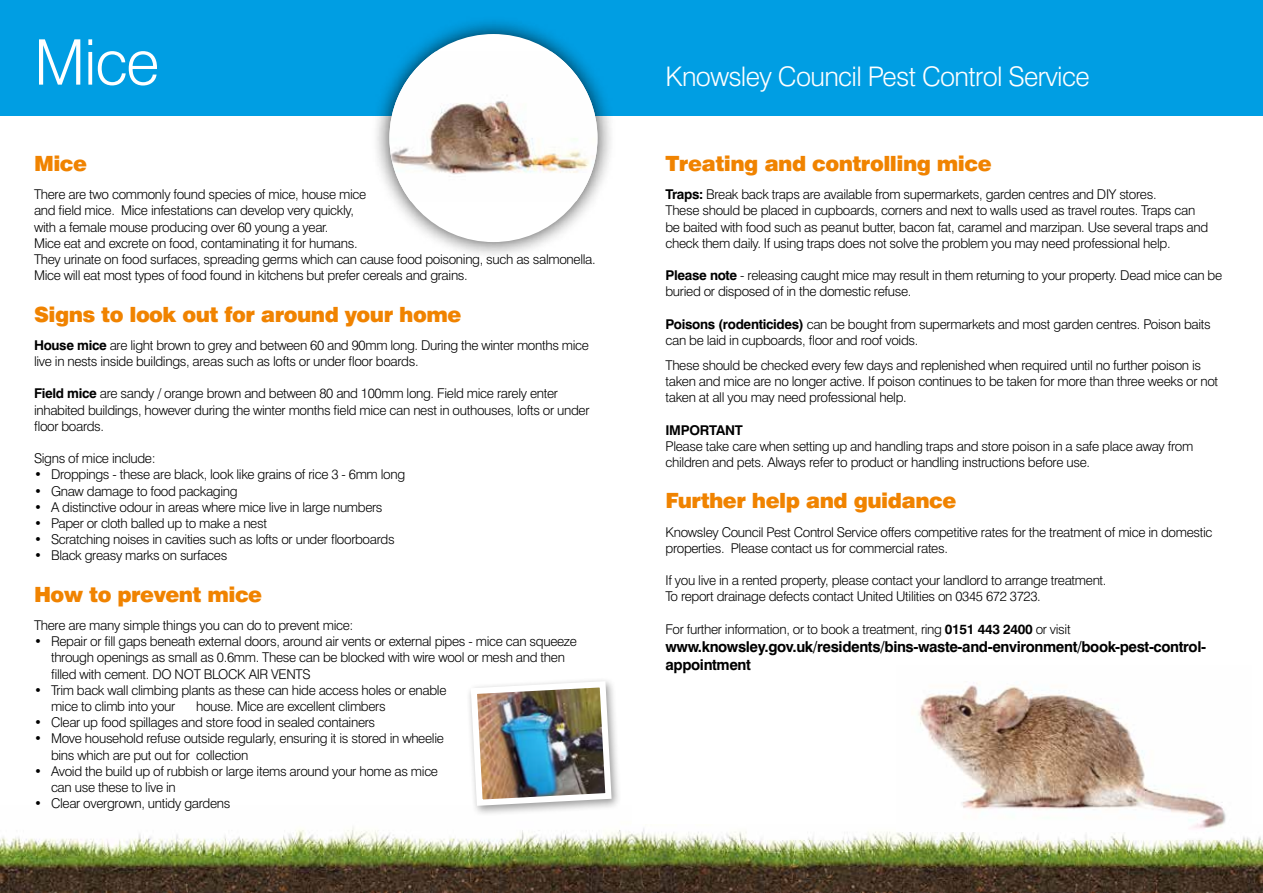
<style>
.page{position:relative;width:1263px;height:893px;background:#fff}
.page>*{position:absolute;margin:0;border:0;box-sizing:border-box;transform-origin:0 0}
.t1{font:300 63px "Swiss 721 BT";color:#fff}
.t2{font:300 27px "Swiss 721 BT";letter-spacing:-.025em;color:#fff}
.t3{font:900 21px "Swiss 721 BT";letter-spacing:-.025em;color:#f08300}
.t4{font:700 15px/18px "Swiss 721 BT";letter-spacing:-.025em;color:#000}
.t5{font:300 13.5px/16.2px "Swiss 721 BT";letter-spacing:-.025em;color:#000}
.t6{font:700 13.5px "Swiss 721 BT";letter-spacing:-.025em;color:#000}
.s1{font-weight:700}
</style>
<div class="page">
<img style="left:0;top:827px;width:631px;height:66px">
<img style="left:631px;top:828px;width:632px;height:65px">
<div style="left:0;top:0;width:1263px;height:116px;background:#009ee3"></div>
<div style="left:371px;top:15px;width:245px;height:246px;background:#000;opacity:.75"></div>
<div style="left:389px;top:34px;width:208px;height:208px;background:#fff;border-radius:50%"></div>
<img style="left:389px;top:52px;width:208px;height:149px">
<img style="left:896px;top:682px;width:356px;height:149px">
<div style="left:466px;top:676px;width:156px;height:140px;background:#000;opacity:.4"></div>
<img style="left:468px;top:678px;width:147px;height:131px">
<h1 class="t1" style="left:34px;top:24px;width:127px">Mice</h1>
<h3 class="t3" style="left:34px;top:151px;width:55px">Mice</h3>
<p class="t5" style="left:34px;top:186px;width:563px">There are two commonly found species of mice, house mice<br>and field mice. Mice infestations can develop very quickly,<br>with a female mouse producing over 60 young a year.<br>Mice eat and excrete on food, contaminating it for humans.<br>They urinate on food surfaces, spreading germs which can cause food poisoning, such as salmonella.<br>Mice will eat most types of food found in kitchens but prefer cereals and grains.</p>
<h3 class="t3" style="left:34px;top:301px;width:429px">Signs to look out for around your home</h3>
<p class="t5" style="left:34px;top:337px;width:556px"><span class="s1">House mice</span> are light brown to grey and between 60 and 90mm long. During the winter months mice live in nests inside buildings, areas such as lofts or under floor boards.</p>
<p class="t5" style="left:34px;top:385px;width:557px"><span class="s1">Field mice</span> are sandy / orange brown and between 80 and 100mm long. Field mice rarely enter inhabited buildings, however during the winter months field mice can nest in outhouses, lofts or under floor boards.</p>
<p class="t5" style="left:34px;top:450px;width:123px">Signs of mice include:</p>
<p class="t5" style="left:34px;top:466px;width:373px">• Droppings - these are black, look like grains of rice 3 - 6mm long</p>
<p class="t5" style="left:34px;top:483px;width:205px">• Gnaw damage to food packaging</p>
<p class="t5" style="left:34px;top:499px;width:350px">• A distinctive odour in areas where mice live in large numbers</p>
<p class="t5" style="left:34px;top:515px;width:235px">• Paper or cloth balled up to make a nest</p>
<p class="t5" style="left:34px;top:531px;width:362px">• Scratching noises in cavities such as lofts or under floorboards</p>
<p class="t5" style="left:34px;top:547px;width:195px">• Black greasy marks on surfaces</p>
<h3 class="t3" style="left:34px;top:581px;width:230px">How to prevent mice</h3>
<p class="t5" style="left:34px;top:617px;width:321px">There are many simple things you can do to prevent mice:</p>
<p class="t5" style="left:51px;top:633px;width:527px;text-indent:-17px">• Repair or fill gaps beneath external doors, around air vents or external pipes - mice can squeeze through openings as small as 0.6mm. These can be blocked with wire wool or mesh and then filled with cement. DO NOT BLOCK AIR VENTS</p>
<p class="t5" style="left:51px;top:682px;width:397px;text-indent:-17px">• Trim back wall climbing plants as these can hide access holes or enable mice to climb into your</p>
<p class="t5" style="left:196px;top:698px;width:191px">house. Mice are excellent climbers</p>
<p class="t5" style="left:34px;top:714px;width:343px">• Clear up food spillages and store food in sealed containers</p>
<p class="t5" style="left:51px;top:730px;width:394px;text-indent:-17px">• Move household refuse outside regularly, ensuring it is stored in wheelie bins which are put out for collection</p>
<p class="t5" style="left:51px;top:763px;width:389px;text-indent:-17px">• Avoid the build up of rubbish or large items around your home as mice can use these to live in</p>
<p class="t5" style="left:34px;top:795px;width:198px">• Clear overgrown, untidy gardens</p>
<h2 class="t2" style="left:665px;top:60px;width:426px">Knowsley Council Pest Control Service</h2>
<h3 class="t3" style="left:665px;top:151px;width:328px">Treating and controlling mice</h3>
<p class="t5" style="left:665px;top:186px;width:544px"><span class="s1">Traps:</span> Break back traps are available from supermarkets, garden centres and DIY stores.<br>These should be placed in cupboards, corners and next to walls used as travel routes. Traps can be baited with food such as peanut butter, bacon fat, caramel and marzipan. Use several traps and check them daily. If using traps does not solve the problem you may need professional help.</p>
<p class="t5" style="left:665px;top:267px;width:558px"><span class="s1">Please note</span> - releasing caught mice may result in them returning to your property. Dead mice can be buried or disposed of in the domestic refuse.</p>
<p class="t5" style="left:665px;top:316px;width:547px"><span class="s1">Poisons (rodenticides)</span> can be bought from supermarkets and most garden centres. Poison baits can be laid in cupboards, floor and roof voids.</p>
<p class="t5" style="left:665px;top:357px;width:554px">These should be checked every few days and replenished when required until no further poison is taken and mice are no longer active. If poison continues to be taken for more than three weeks or not taken at all you may need professional help.</p>
<p class="t6" style="left:665px;top:421px;width:79px">IMPORTANT</p>
<p class="t5" style="left:665px;top:438px;width:529px">Please take care when setting up and handling traps and store poison in a safe place away from children and pets. Always refer to product or handling instructions before use.</p>
<h3 class="t3" style="left:665px;top:488px;width:292px">Further help and guidance</h3>
<p class="t5" style="left:665px;top:523px;width:548px">Knowsley Council Pest Control Service offers competitive rates for the treatment of mice in domestic properties. Please contact us for commercial rates.</p>
<p class="t5" style="left:665px;top:572px;width:442px">If you live in a rented property, please contact your landlord to arrange treatment.<br>To report drainage defects contact United Utilities on 0345 672 3723.</p>
<p class="t5" style="left:665px;top:621px;width:407px">For further information, or to book a treatment, ring <span class="s1">0151 443 2400</span> or visit</p>
<p class="t4" style="left:665px;top:637px;width:542px">www.knowsley.gov.uk/residents/bins-waste-and-environment/book-pest-control&shy;appointment</p>
</div>
